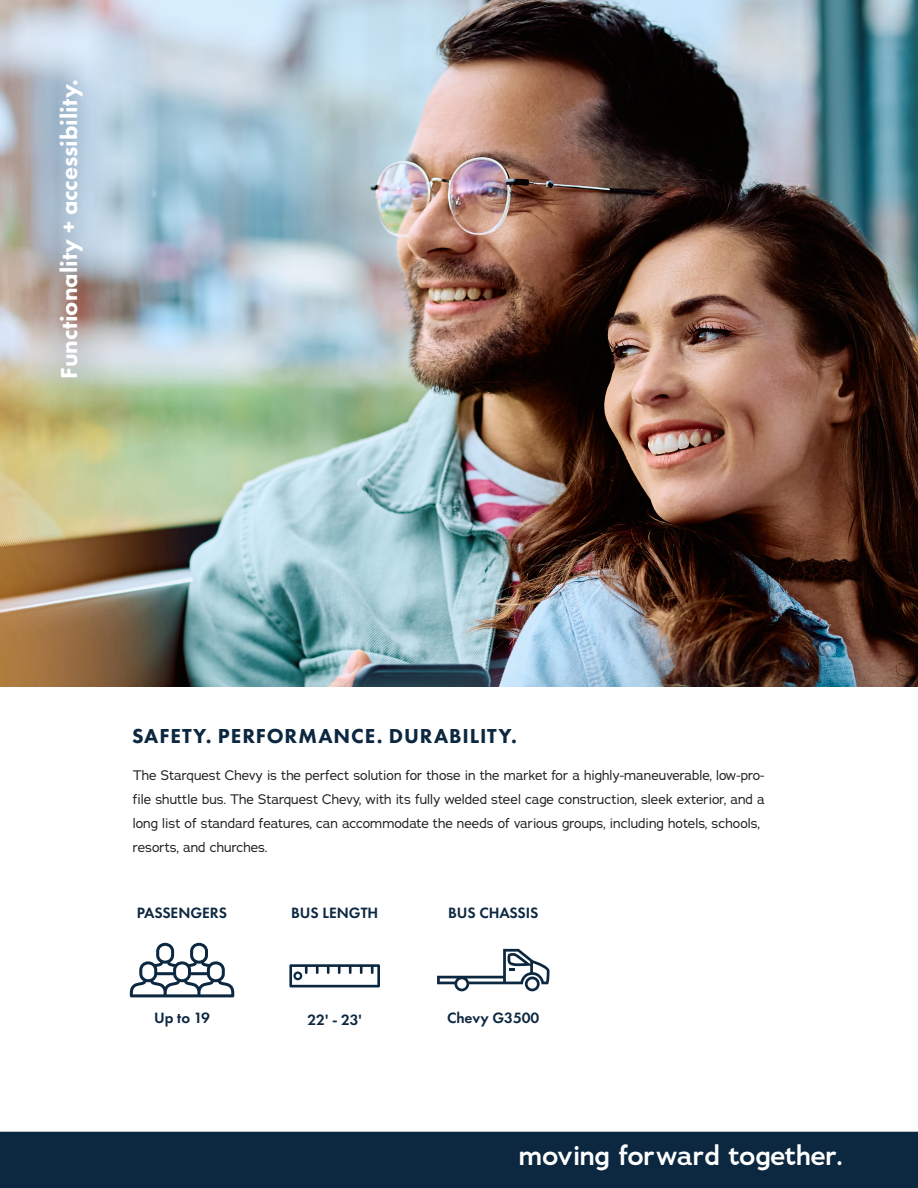
<style>
.page{position:relative;width:918px;height:1188px;background:#fff}
.page>*{position:absolute;margin:0;border:0;box-sizing:border-box;transform-origin:0 0}
.t1{font:600 27px "Adrianna";letter-spacing:-.01em;color:#fff;scale:1.05 1}
.t2{font:800 24px "Futura PT";color:#fff}
.t3{font:800 21px "Futura PT";letter-spacing:.045em;color:#0c2740}
.t4{font:600 15.45px "Futura PT";color:#0c2740}
.t5{font:13.5px/24px "Adrianna";color:#231f20}
</style>
<div class="page">
<img style="left:0;top:0;width:918px;height:686px">
<div style="left:24px;top:49px;width:91px;height:364px;background:#0c2740;opacity:.75"></div>
<svg style="left:437px;top:949px;width:113px;height:42px"></svg>
<svg style="left:289px;top:964px;width:91px;height:23px"></svg>
<svg style="left:130px;top:943px;width:104px;height:54px"></svg>
<div style="left:0;top:1132px;width:918px;height:56px;background:#0c2740"></div>
<p class="t2" style="left:54px;top:379px;width:301px;rotate:-90deg">Functionality + accessibility.</p>
<p class="t3" style="left:132px;top:723px;width:386px">SAFETY. PERFORMANCE. DURABILITY.</p>
<p class="t5" style="left:133px;top:763px;width:633px">The Starquest Chevy is the perfect solution for those in the market for a highly-maneuverable, low-pro&shy;file shuttle bus. The Starquest Chevy, with its fully welded steel cage construction, sleek exterior, and a long list of standard features, can accommodate the needs of various groups, including hotels, schools, resorts, and churches.</p>
<p class="t4" style="left:137px;top:904px;width:92px">PASSENGERS</p>
<p class="t4" style="left:154px;top:1008px;width:57px">Up to 19</p>
<p class="t4" style="left:291px;top:904px;width:89px">BUS LENGTH</p>
<p class="t4" style="left:448px;top:904px;width:92px">BUS CHASSIS</p>
<p class="t4" style="left:307px;top:1010px;width:56px">22' - 23'</p>
<p class="t4" style="left:447px;top:1008px;width:94px">Chevy G3500</p>
<p class="t1" style="left:519px;top:1138px;width:310px">moving forward together.</p>
</div>
